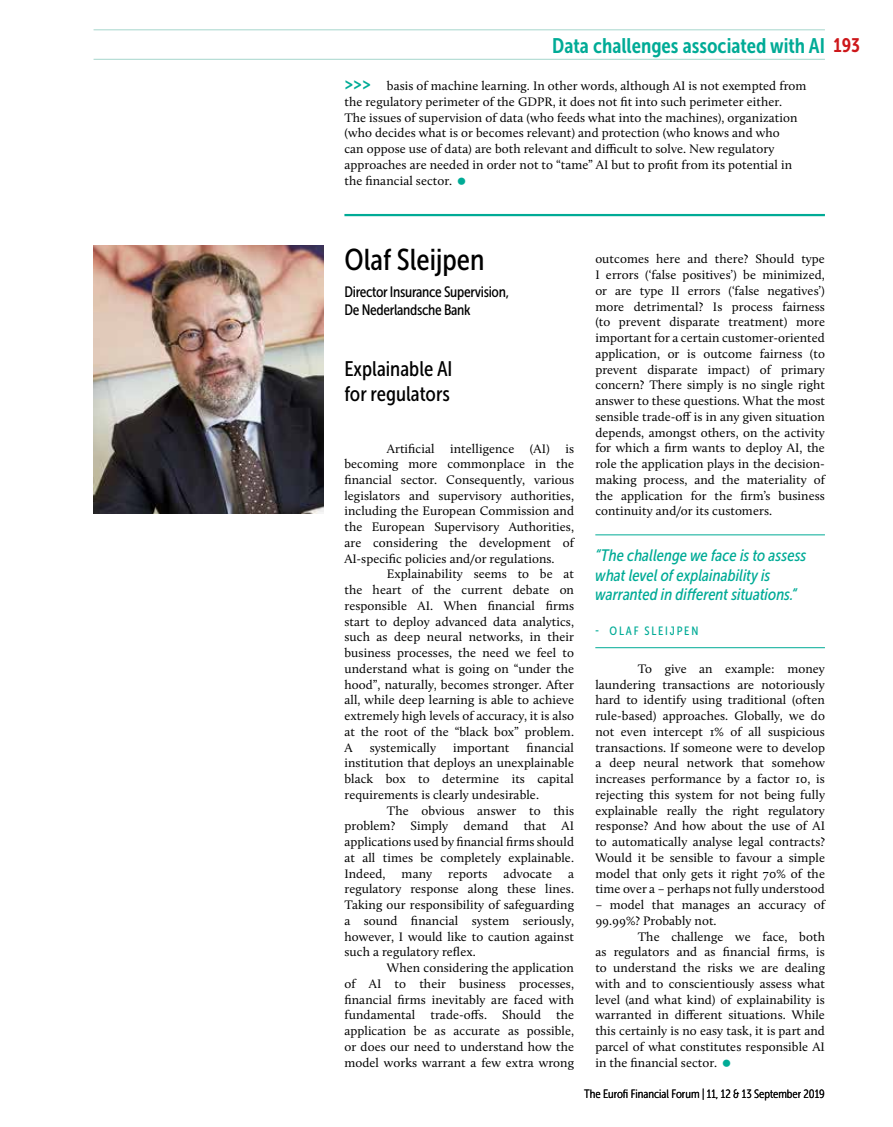
<style>
.page{position:relative;width:893px;height:1127px;background:#fff}
.page>*{position:absolute;margin:0;border:0;box-sizing:border-box;transform-origin:0 0}
.t1{font:30px "Museo Sans Cond 500";color:#000}
.t2{font:21px "Museo Sans Cond 700";color:#00ab96}
.t3{font:21px/25.2px "Museo Sans Cond 500";color:#000}
.t4{font:18px "Museo Sans Cond 700";color:#00ab96}
.t5{font:italic 16.5px/19.8px "Museo Sans Cond 500";color:#00ab96}
.t6{font:15px/18px "Museo Sans Cond 500";letter-spacing:-.02em;color:#000}
.t7{font:12.75px/15.8px "Calluna";letter-spacing:.005em;color:#000;text-align:justify}
.t8{font:12px "Museo Sans Cond 300";color:#000}
.t9{font:12px "Museo Sans Cond 500";letter-spacing:.15em;color:#00ab96}
.s1{font-size:19.5px;color:#cd171a}
</style>
<div class="page">
<hr style="left:344px;top:214px;width:481px;height:2px;background:#00ab96">
<img style="left:94px;top:246px;width:229px;height:267px">
<hr style="left:595px;top:534px;width:230px;height:1px;background:#00ab96">
<hr style="left:595px;top:647px;width:230px;height:1px;background:#00ab96">
<hr style="left:94px;top:29px;width:731px;height:1px;background:#a6d6cc">
<hr style="left:94px;top:59px;width:731px;height:1px;background:#a6d6cc">
<h2 class="t2" style="left:552px;top:34px;width:309px">Data challenges associated with AI <span class="s1">193</span></h2>
<h3 class="t4" style="left:344px;top:74px;width:28px">&gt;&gt;&gt;</h3>
<p class="t7" style="left:344px;top:78px;width:464px;text-align:left;text-indent:43px">basis of machine learning. In other words, although AI is not exempted from the regulatory perimeter of the GDPR, it does not fit into such perimeter either.<br>The issues of supervision of data (who feeds what into the machines), organization (who decides what is or becomes relevant) and protection (who knows and who<br>can oppose use of data) are both relevant and difficult to solve. New regulatory approaches are needed in order not to “tame” AI but to profit from its potential in the financial sector.</p>
<h1 class="t1" style="left:344px;top:243px;width:142px">Olaf Sleijpen</h1>
<p class="t6" style="left:344px;top:283px;width:166px">Director Insurance Supervision,<br>De Nederlandsche Bank</p>
<h2 class="t3" style="left:344px;top:356px;width:110px">Explainable AI for regulators</h2>
<p class="t7" style="left:344px;top:440px;width:231px;text-indent:43px">Artificial intelligence (AI) is becoming more commonplace in the financial sector. Consequently, various legislators and supervisory authorities, including the European Commission and the European Supervisory Authorities, are considering the development of AI-specific policies and/or regulations.</p>
<p class="t7" style="left:344px;top:566px;width:231px;text-indent:43px">Explainability seems to be at the heart of the current debate on responsible AI. When financial firms start to deploy advanced data analytics, such as deep neural networks, in their business processes, the need we feel to understand what is going on “under the hood”, naturally, becomes stronger. After all, while deep learning is able to achieve extremely high levels of accuracy, it is also at the root of the “black box” problem.<br>A</p>
<p class="t7" style="left:344px;top:739px;width:231px;text-indent:182px">financial institution that deploys an unexplainable black box to determine its capital requirements is clearly undesirable.</p>
<p class="t7" style="left:344px;top:802px;width:231px;text-indent:43px">The obvious answer to this problem? Simply demand that AI applications used by financial firms should at all times be completely explainable.<br>Indeed,</p>
<p class="t7" style="left:370px;top:739px;width:68px">systemically</p>
<p class="t7" style="left:453px;top:739px;width:58px">important</p>
<p class="t7" style="left:402px;top:865px;width:32px">many</p>
<p class="t7" style="left:448px;top:865px;width:41px">reports</p>
<p class="t7" style="left:504px;top:865px;width:50px">advocate</p>
<p class="t7" style="left:344px;top:865px;width:231px;text-indent:224px">a regulatory response along these lines.<br>Taking our responsibility of safeguarding a sound financial system seriously, however, I would like to caution against such a regulatory reflex.</p>
<p class="t7" style="left:344px;top:960px;width:231px;text-indent:43px">When considering the application of AI to their business processes, financial firms inevitably are faced with fundamental trade-offs. Should the application be as accurate as possible, or does our need to understand how the model works warrant a few extra wrong</p>
<p class="t7" style="left:595px;top:251px;width:231px">outcomes here and there? Should type I errors (‘false positives’) be minimized, or are type II errors (‘false negatives’) more detrimental? Is process fairness (to prevent disparate treatment) more important for a certain customer-oriented application, or is outcome fairness (to prevent disparate impact) of primary concern? There simply is no single right answer to these questions. What the most sensible trade-off is in any given situation depends, amongst others, on the activity for which a firm wants to deploy AI, the role the application plays in the decision&shy;making process, and the materiality of the application for the firm’s business continuity and/or its customers.</p>
<p class="t5" style="left:595px;top:545px;width:213px">“The challenge we face is to assess what level of explainability is warranted in different situations.“</p>
<p class="t9" style="left:595px;top:624px;width:105px">- OLAF SLEIJPEN</p>
<p class="t7" style="left:595px;top:660px;width:231px;text-indent:43px">To give an example: money laundering transactions are notoriously hard to identify using traditional (often rule-based) approaches. Globally, we do not even intercept 1% of all suspicious transactions. If someone were to develop a deep neural network that somehow increases performance by a factor 10, is rejecting this system for not being fully explainable really the right regulatory response? And how about the use of AI to automatically analyse legal contracts?<br>Would it be sensible to favour a simple model that only gets it right 70% of the time over a – perhaps not fully understood</p>
<p class="t7" style="left:595px;top:897px;width:231px">– model that manages an accuracy of<br>99.99%? Probably not.</p>
<p class="t7" style="left:595px;top:928px;width:231px;text-indent:43px">The challenge we face, both as regulators and as financial firms, is to understand the risks we are dealing with and to conscientiously assess what level (and what kind) of explainability is warranted in different situations. While this certainly is no easy task, it is part and parcel of what constitutes responsible AI in the financial sector.</p>
<p class="t8" style="left:584px;top:1087px;width:242px">The Eurofi Financial Forum | 11, 12 &amp; 13 September 2019</p>
</div>
